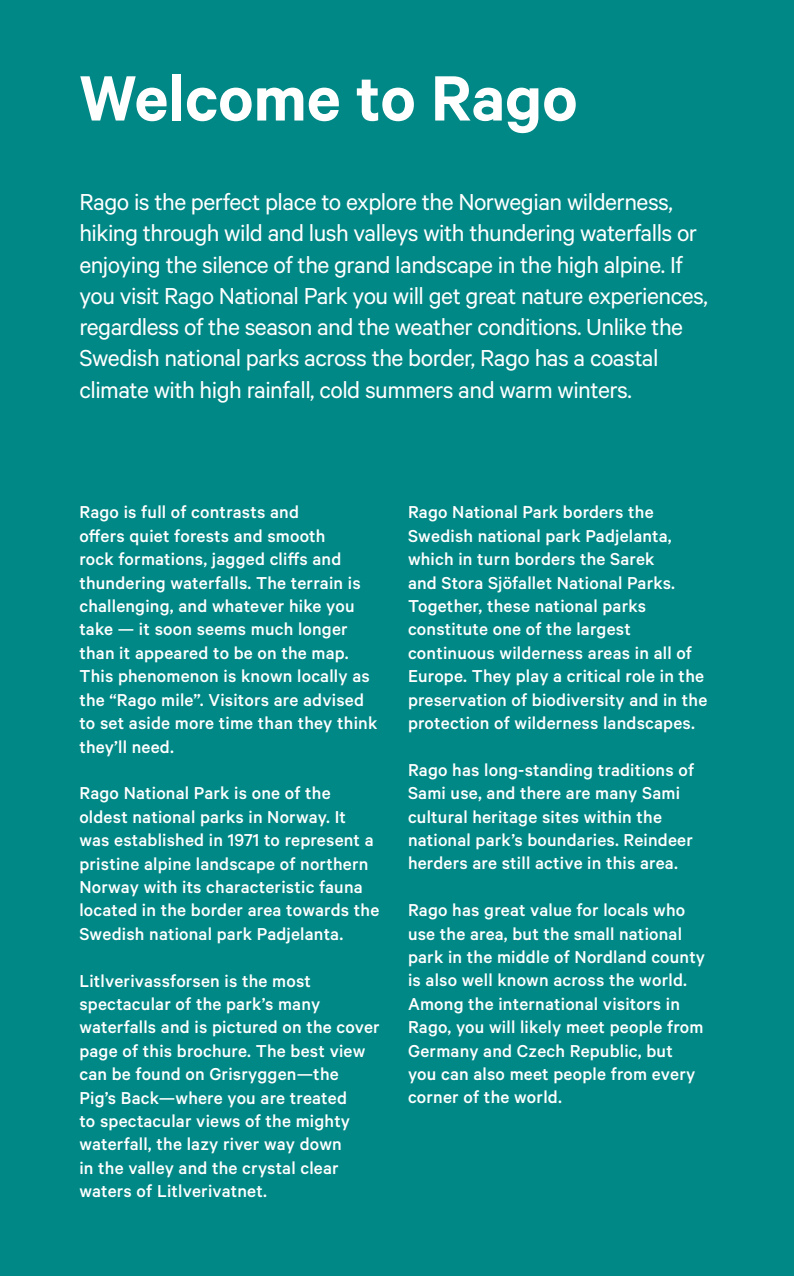
<style>
.page{position:relative;width:794px;height:1276px;background:#008886}
.page>*{position:absolute;margin:0;border:0;box-sizing:border-box;transform-origin:0 0}
.t1{font:600 72px "Calibre";color:#fff}
.t2{font:26px/31.2px "Calibre";letter-spacing:-.02em;color:#fff}
.t3{font:500 19.4px/23.4px "Calibre";letter-spacing:.01em;color:#fff}
</style>
<div class="page">
<h1 class="t1" style="left:79px;top:55px;width:499px">Welcome to Rago</h1>
<p class="t2" style="left:79px;top:186px;width:630px">Rago is the perfect place to explore the Norwegian wilderness, hiking through wild and lush valleys with thundering waterfalls or enjoying the silence of the grand landscape in the high alpine. If you visit Rago National Park you will get great nature experiences, regardless of the season and the weather conditions. Unlike the Swedish national parks across the border, Rago has a coastal climate with high rainfall, cold summers and warm winters.</p>
<p class="t3" style="left:79px;top:500px;width:299px">Rago is full of contrasts and<br>offers quiet forests and smooth<br>rock formations, jagged cliffs and thundering waterfalls. The terrain is challenging, and whatever hike you take — it soon seems much longer than it appeared to be on the map.<br>This phenomenon is known locally as the “Rago mile”. Visitors are advised to set aside more time than they think they’ll need.</p>
<p class="t3" style="left:79px;top:781px;width:301px">Rago National Park is one of the oldest national parks in Norway. It was established in 1971 to represent a pristine alpine landscape of northern Norway with its characteristic fauna located in the border area towards the Swedish national park Padjelanta.</p>
<p class="t3" style="left:79px;top:968px;width:302px">Litlverivassforsen is the most spectacular of the park’s many waterfalls and is pictured on the cover page of this brochure. The best view can be found on Grisryggen—the Pig’s Back—where you are treated<br>to spectacular views of the mighty waterfall, the lazy river way down<br>in the valley and the crystal clear waters of Litlverivatnet.</p>
<p class="t3" style="left:408px;top:500px;width:301px">Rago National Park borders the Swedish national park Padjelanta, which in turn borders the Sarek<br>and Stora Sjöfallet National Parks.<br>Together, these national parks constitute one of the largest continuous wilderness areas in all of Europe. They play a critical role in the preservation of biodiversity and in the protection of wilderness landscapes.</p>
<p class="t3" style="left:408px;top:757px;width:288px">Rago has long-standing traditions of Sami use, and there are many Sami cultural heritage sites within the national park’s boundaries. Reindeer herders are still active in this area.</p>
<p class="t3" style="left:408px;top:898px;width:299px">Rago has great value for locals who use the area, but the small national park in the middle of Nordland county is also well known across the world.<br>Among the international visitors in Rago, you will likely meet people from Germany and Czech Republic, but you can also meet people from every corner of the world.</p>
</div>
